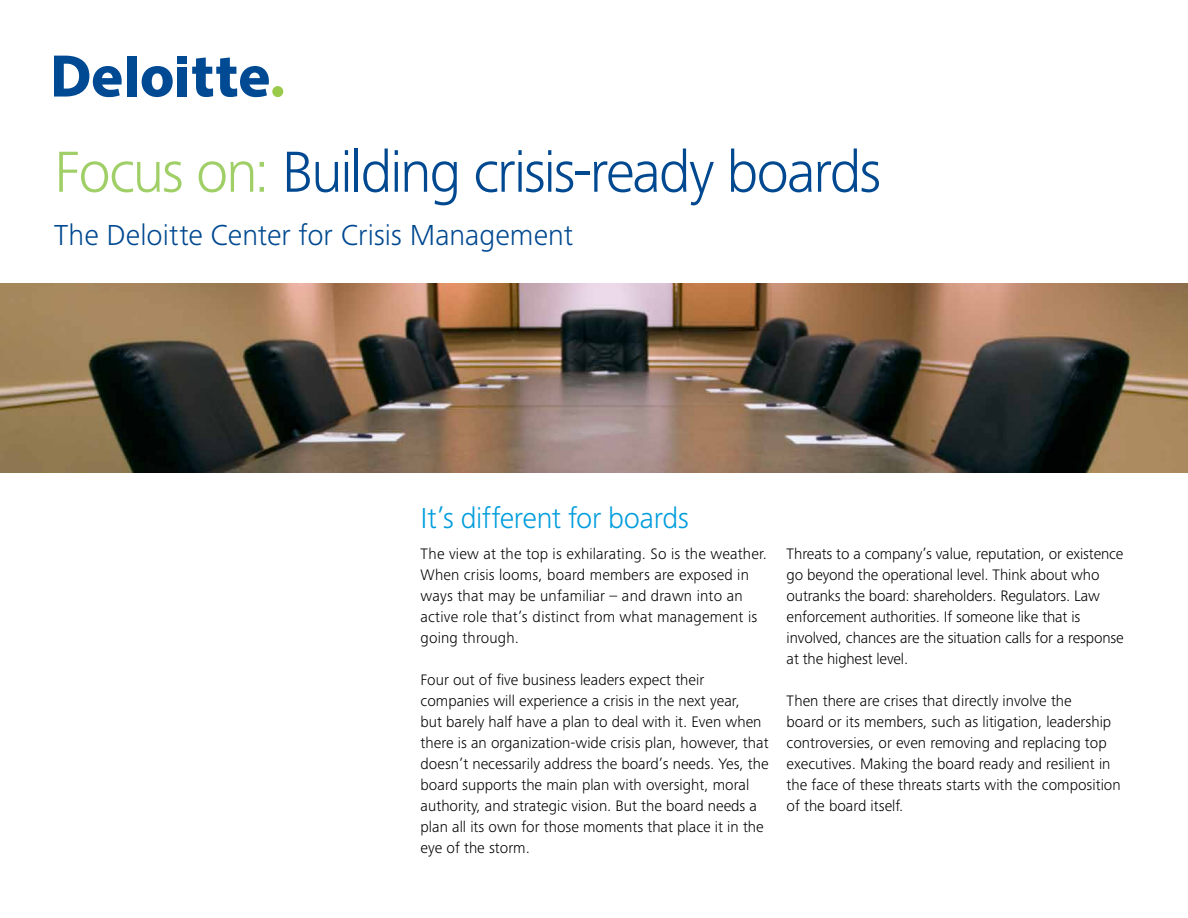
<style>
.page{position:relative;width:1188px;height:918px;background:#fff}
.page>*{position:absolute;margin:0;border:0;box-sizing:border-box;transform-origin:0 0}
.t1{font:300 60px "Frutiger Next Pro";letter-spacing:-.035em;color:#004990}
.t2{font:300 30px "Frutiger Next Pro";color:#004990}
.t3{font:300 30px "Frutiger Next Pro";letter-spacing:-.015em;color:#009ddc}
.t4{font:300 15.75px/21px "Frutiger Next Pro";color:#000}
.s1{color:#a0cf67}
</style>
<div class="page">
<div style="left:272px;top:86px;width:11px;height:11px;background:#99ca49;border-radius:50%"></div>
<svg style="left:142px;top:66px;width:31px;height:31px"></svg>
<div style="left:127px;top:56px;width:10px;height:40px;background:#004a94"></div>
<div style="left:177px;top:67px;width:10px;height:29px;background:#004a94"></div>
<div style="left:177px;top:56px;width:10px;height:8px;background:#004a94"></div>
<svg style="left:54px;top:56px;width:68px;height:41px"></svg>
<svg style="left:192px;top:57px;width:77px;height:40px"></svg>
<img style="left:0;top:284px;width:1188px;height:188px">
<h1 class="t1" style="left:54px;top:137px;width:829px"><span class="s1">Focus on:</span> Building crisis-ready boards</h1>
<h2 class="t2" style="left:54px;top:218px;width:521px">The Deloitte Center for Crisis Management</h2>
<h2 class="t3" style="left:421px;top:501px;width:270px">It’s different for boards</h2>
<p class="t4" style="left:421px;top:543px;width:348px">The view at the top is exhilarating. So is the weather.<br>When crisis looms, board members are exposed in ways that may be unfamiliar – and drawn into an active role that’s distinct from what management is going through.</p>
<p class="t4" style="left:421px;top:669px;width:350px">Four out of five business leaders expect their companies will experience a crisis in the next year,<br>but barely half have a plan to deal with it. Even when there is an organization-wide crisis plan, however, that doesn’t necessarily address the board’s needs. Yes, the board supports the main plan with oversight, moral authority, and strategic vision. But the board needs a plan all its own for those moments that place it in the eye of the storm.</p>
<p class="t4" style="left:787px;top:543px;width:339px">Threats to a company’s value, reputation, or existence go beyond the operational level. Think about who outranks the board: shareholders. Regulators. Law enforcement authorities. If someone like that is involved, chances are the situation calls for a response at the highest level.</p>
<p class="t4" style="left:787px;top:690px;width:336px">Then there are crises that directly involve the<br>board or its members, such as litigation, leadership controversies, or even removing and replacing top executives. Making the board ready and resilient in the face of these threats starts with the composition of the board itself.</p>
</div>
